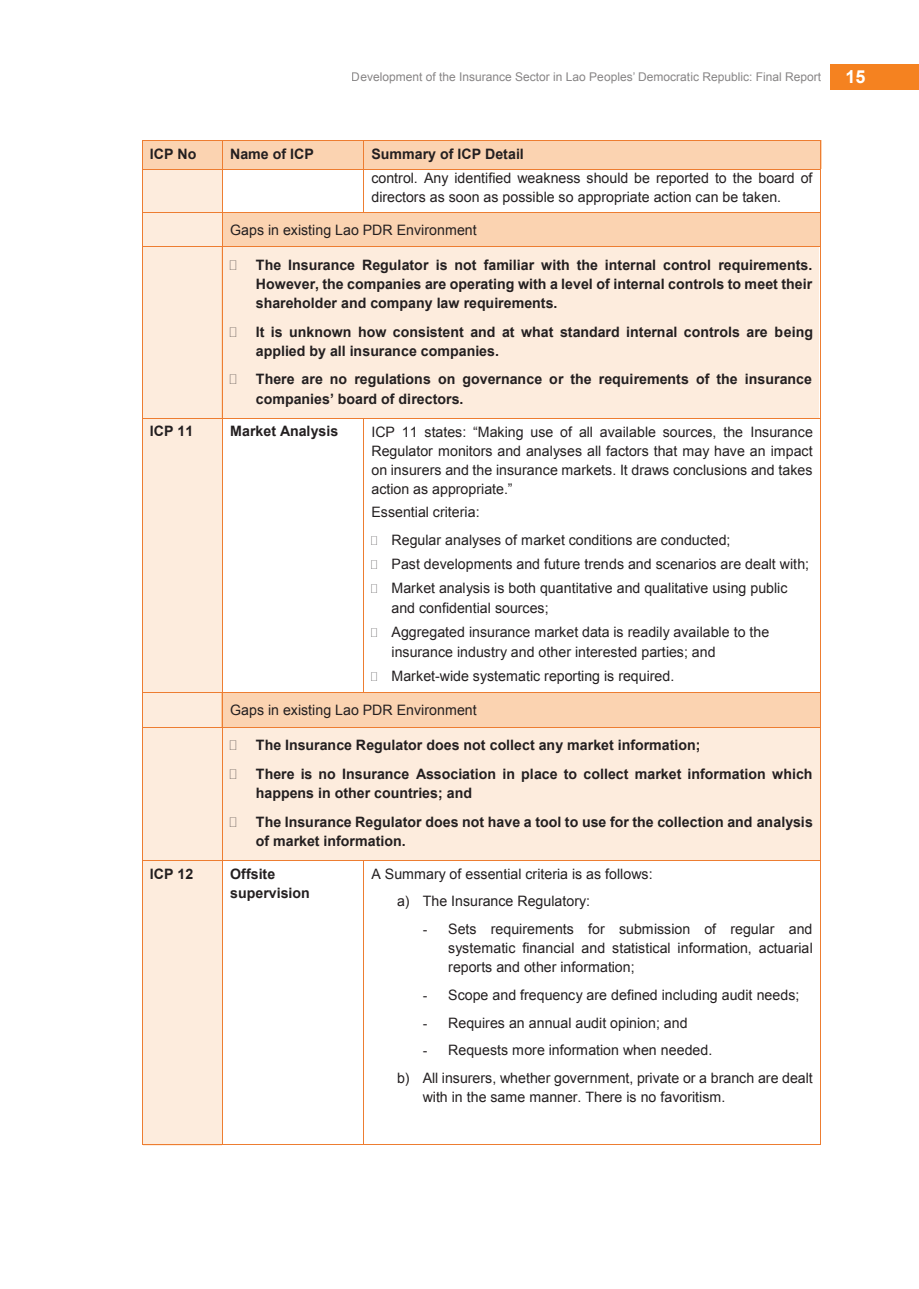
<style>
.page{position:relative;width:919px;height:1289px;background:#fff}
.page>*{position:absolute;margin:0;border:0;box-sizing:border-box;transform-origin:0 0}
.t1{font:700 18px "Arial";color:#fff}
.t2{font:14.4px/19px "Arial";color:#231f20}
.t3{font:700 14.4px/19px "Arial";color:#231f20}
.t4{font:12px "Arial";color:#231f20}
.s1{font-weight:700}
.s2{font-style:inherit}
.s3{font-family:"Times New Roman"}
</style>
<div class="page">
<div style="left:829px;top:64px;width:89px;height:25px;background:#f58220"></div>
<div style="left:143px;top:140px;width:678px;height:29px;background:#fbd3b1"></div>
<div style="left:223px;top:213px;width:598px;height:34px;background:#fbd3b1"></div>
<div style="left:222px;top:247px;width:597px;height:171px;background:#fdecdd"></div>
<div style="left:143px;top:169px;width:79px;height:976px;background:#fdecdd"></div>
<div style="left:222px;top:691px;width:599px;height:36px;background:#fbd3b1"></div>
<div style="left:222px;top:727px;width:598px;height:133px;background:#fdecdd"></div>
<hr style="left:143px;top:140px;width:79px;height:1px;background:#ed7d31">
<hr style="left:223px;top:140px;width:140px;height:1px;background:#ed7d31">
<hr style="left:364px;top:140px;width:456px;height:1px;background:#ed7d31">
<svg style="left:142px;top:140px;width:1px;height:29px"></svg>
<hr style="left:143px;top:169px;width:79px;height:1px;background:#ed7d31">
<svg style="left:222px;top:140px;width:1px;height:29px"></svg>
<hr style="left:223px;top:169px;width:140px;height:1px;background:#ed7d31">
<svg style="left:363px;top:140px;width:1px;height:29px"></svg>
<hr style="left:364px;top:169px;width:456px;height:1px;background:#ed7d31">
<svg style="left:820px;top:140px;width:1px;height:29px"></svg>
<hr style="left:142px;top:169px;width:1px;height:43px;background:#ed7d31">
<hr style="left:222px;top:169px;width:1px;height:43px;background:#ed7d31">
<hr style="left:363px;top:169px;width:1px;height:43px;background:#ed7d31">
<hr style="left:820px;top:169px;width:1px;height:43px;background:#ed7d31">
<hr style="left:143px;top:212px;width:79px;height:1px;background:#ed7d31">
<hr style="left:223px;top:212px;width:140px;height:1px;background:#ed7d31">
<hr style="left:364px;top:212px;width:456px;height:1px;background:#ed7d31">
<hr style="left:142px;top:213px;width:1px;height:33px;background:#ed7d31">
<hr style="left:222px;top:213px;width:1px;height:33px;background:#ed7d31">
<hr style="left:820px;top:213px;width:1px;height:33px;background:#ed7d31">
<hr style="left:143px;top:246px;width:79px;height:1px;background:#ed7d31">
<hr style="left:223px;top:246px;width:597px;height:1px;background:#ed7d31">
<hr style="left:142px;top:247px;width:1px;height:171px;background:#ed7d31">
<hr style="left:222px;top:247px;width:1px;height:171px;background:#ed7d31">
<hr style="left:820px;top:247px;width:1px;height:171px;background:#ed7d31">
<hr style="left:143px;top:418px;width:79px;height:1px;background:#ed7d31">
<hr style="left:223px;top:418px;width:140px;height:1px;background:#ed7d31">
<hr style="left:364px;top:418px;width:456px;height:1px;background:#ed7d31">
<hr style="left:142px;top:419px;width:1px;height:273px;background:#ed7d31">
<hr style="left:222px;top:419px;width:1px;height:273px;background:#ed7d31">
<hr style="left:363px;top:419px;width:1px;height:273px;background:#ed7d31">
<hr style="left:820px;top:419px;width:1px;height:273px;background:#ed7d31">
<hr style="left:143px;top:692px;width:79px;height:1px;background:#ed7d31">
<hr style="left:223px;top:692px;width:140px;height:1px;background:#ed7d31">
<hr style="left:364px;top:692px;width:456px;height:1px;background:#ed7d31">
<hr style="left:142px;top:693px;width:1px;height:33px;background:#ed7d31">
<hr style="left:222px;top:693px;width:1px;height:33px;background:#ed7d31">
<hr style="left:820px;top:693px;width:1px;height:33px;background:#ed7d31">
<hr style="left:143px;top:726px;width:79px;height:1px;background:#ed7d31">
<hr style="left:223px;top:726px;width:597px;height:1px;background:#ed7d31">
<hr style="left:142px;top:727px;width:1px;height:133px;background:#ed7d31">
<hr style="left:222px;top:727px;width:1px;height:133px;background:#ed7d31">
<hr style="left:820px;top:727px;width:1px;height:133px;background:#ed7d31">
<hr style="left:143px;top:860px;width:79px;height:1px;background:#ed7d31">
<hr style="left:223px;top:860px;width:140px;height:1px;background:#ed7d31">
<hr style="left:364px;top:860px;width:456px;height:1px;background:#ed7d31">
<hr style="left:142px;top:860px;width:1px;height:283px;background:#ed7d31">
<hr style="left:143px;top:1143px;width:79px;height:1px;background:#ed7d31">
<hr style="left:222px;top:860px;width:1px;height:283px;background:#ed7d31">
<hr style="left:223px;top:1143px;width:140px;height:1px;background:#ed7d31">
<hr style="left:363px;top:860px;width:1px;height:283px;background:#ed7d31">
<hr style="left:364px;top:1143px;width:456px;height:1px;background:#ed7d31">
<hr style="left:820px;top:860px;width:1px;height:283px;background:#ed7d31">
<p class="t4" style="left:351px;top:69px;width:471px">Development of the Insurance Sector in Lao Peoples’ Democratic Republic: Final Report</p>
<p class="t1" style="left:845px;top:65px;width:22px">15</p>
<p class="t3" style="left:150px;top:145px;width:48px">ICP No</p>
<p class="t3" style="left:230px;top:145px;width:85px">Name of ICP</p>
<p class="t2" style="left:371px;top:142px;width:442px;line-height:24.3px"><span class="s1">Summary of ICP Detail<br></span>control. Any identified weakness should be reported to the board of</p>
<p class="t2" style="left:371px;top:188px;width:411px">directors as soon as possible so appropriate action can be taken.</p>
<p class="t2" style="left:230px;top:220px;width:248px">Gaps in existing Lao PDR Environment</p>
<p class="t3" style="left:256px;top:256px;width:558px;text-align:justify;text-indent:-26px">• The Insurance Regulator is not familiar with the internal control requirements.<br>However, the companies are operating with a level of internal controls to meet their shareholder and company law requirements.</p>
<p class="t3" style="left:256px;top:323px;width:558px;text-indent:-26px">• It is unknown how consistent and at what standard internal controls are being applied by all insurance companies.</p>
<p class="t3" style="left:256px;top:370px;width:557px;text-indent:-26px">• There are no regulations on governance or the requirements of the insurance <span class="s2">companies’ board of directors.</span></p>
<p class="t3" style="left:150px;top:422px;width:45px">ICP 11</p>
<p class="t3" style="left:230px;top:422px;width:110px">Market Analysis</p>
<p class="t2" style="left:371px;top:422px;width:443px;text-align:justify"><span class="s2">ICP 11 states: “Making use of all available sources, the</span> Insurance Regulator monitors and analyses all factors that may have an impact on insurers and the insurance markets. It draws conclusions and takes <span class="s2">action as appropriate.”</span></p>
<p class="t2" style="left:371px;top:502px;width:110px">Essential criteria:</p>
<p class="t2" style="left:371px;top:530px;width:360px">• Regular analyses of market conditions are conducted;</p>
<p class="t2" style="left:371px;top:554px;width:439px">• Past developments and future trends and scenarios are dealt with;</p>
<p class="t2" style="left:391px;top:578px;width:397px;line-height:20px;text-indent:-20px">• Market analysis is both quantitative and qualitative using public and confidential sources;</p>
<p class="t2" style="left:391px;top:622px;width:379px;line-height:20px;text-indent:-20px">• Aggregated insurance market data is readily available to the insurance industry and other interested parties; and</p>
<p class="t2" style="left:371px;top:667px;width:304px">• Market-wide systematic reporting is required.</p>
<p class="t2" style="left:230px;top:700px;width:248px">Gaps in existing Lao PDR Environment</p>
<p class="t3" style="left:230px;top:736px;width:472px">• The Insurance Regulator does not collect any market information;</p>
<p class="t3" style="left:256px;top:764px;width:558px;text-indent:-26px">• There is no Insurance Association in place to collect market information which happens in other countries; and</p>
<p class="t3" style="left:256px;top:812px;width:558px;text-indent:-26px">• The Insurance Regulator does not have a tool to use for the collection and analysis of market information.</p>
<p class="t3" style="left:150px;top:864px;width:45px">ICP 12</p>
<p class="t3" style="left:230px;top:864px;width:81px">Offsite supervision</p>
<p class="t2" style="left:397px;top:860px;width:257px;line-height:27.6px;text-indent:-26px">A Summary of essential criteria is as follows: a) The Insurance Regulatory:</p>
<p class="t2" style="left:448px;top:919px;width:366px;text-align:justify;text-indent:-26px"><span class="s3">-</span> Sets requirements for submission of regular and systematic financial and statistical information, actuarial reports and other information;</p>
<p class="t2" style="left:422px;top:985px;width:378px"><span class="s3">-</span> Scope and frequency are defined including audit needs;</p>
<p class="t2" style="left:422px;top:1013px;width:266px"><span class="s3">-</span> Requires an annual audit opinion; and</p>
<p class="t2" style="left:397px;top:1036px;width:417px;line-height:27.6px;text-indent:26px"><span class="s3">-</span> Requests more information when needed.<br>b) All insurers, whether government, private or a branch are dealt</p>
<p class="t2" style="left:422px;top:1087px;width:304px">with in the same manner. There is no favoritism.</p>
</div>
